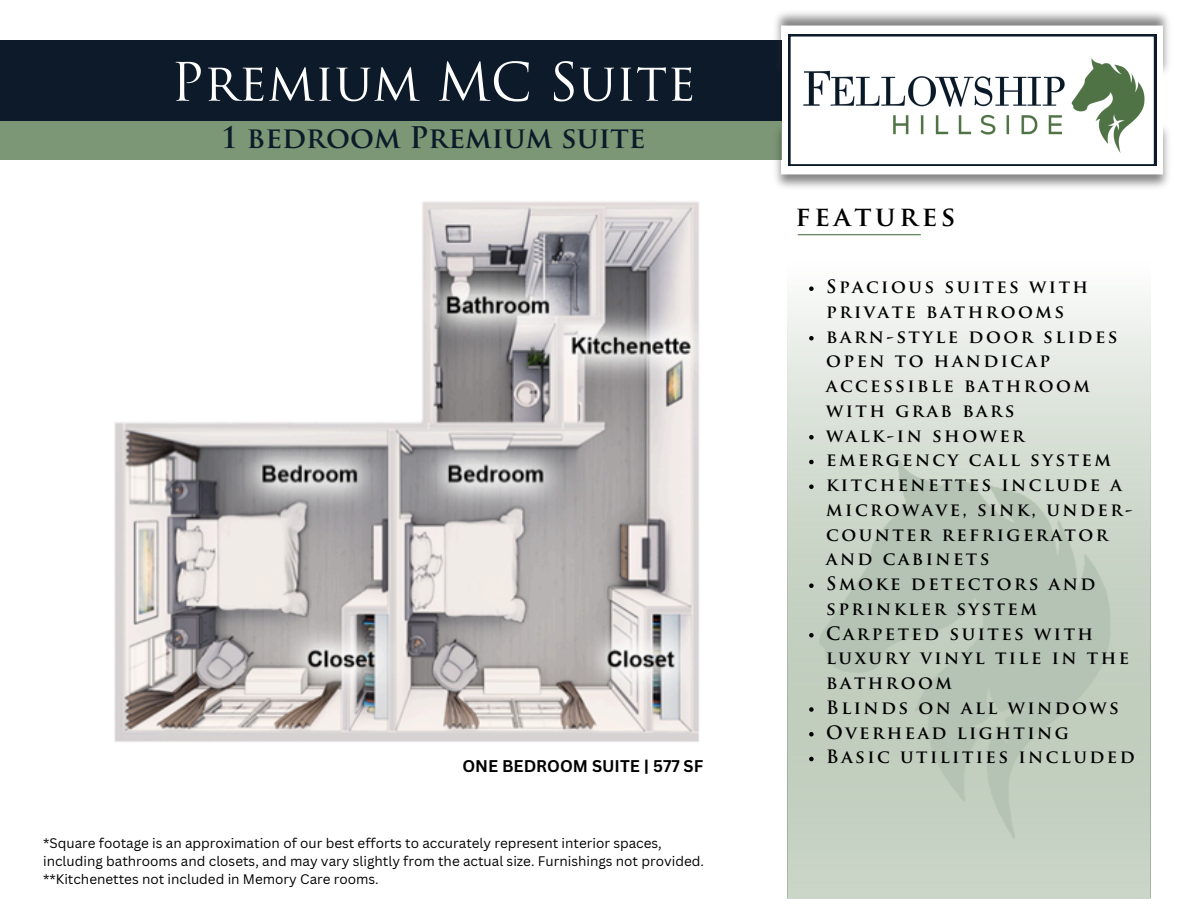
<style>
.page{position:relative;width:1188px;height:918px;background:#fff}
.page>*{position:absolute;margin:0;border:0;box-sizing:border-box;transform-origin:0 0}
.t1{font:51.45px "Trajan Pro";color:#fff}
.t2{font:700 28.95px "Trajan Pro";color:#0c1a29}
.t3{font:700 27px "Trajan Pro";letter-spacing:.135em;color:#000}
.t4{font:700 18px/24.8px "Trajan Pro";letter-spacing:.135em;color:#000}
.t5{font:700 16.5px "Canva Sans";color:#000}
.t6{font:13.5px "Canva Sans";color:#000}
</style>
<div class="page">
<div style="left:0;top:40px;width:988px;height:120px;background:#7b9775"></div>
<div style="left:0;top:40px;width:800px;height:80px;background:#0c1a29"></div>
<img style="left:801px;top:79px;width:344px;height:42px">
<img style="left:775px;top:121px;width:394px;height:67px">
<img style="left:775px;top:12px;width:394px;height:67px">
<img style="left:114px;top:201px;width:585px;height:541px">
<svg style="left:788px;top:297px;width:362px;height:601px"></svg>
<img style="left:806px;top:382px;width:327px;height:482px">
<hr style="left:798px;top:234px;width:123px;height:1px;background:#517648">
<svg style="left:809px;top:286px;width:5px;height:5px"></svg>
<svg style="left:809px;top:336px;width:5px;height:4px"></svg>
<svg style="left:809px;top:435px;width:5px;height:4px"></svg>
<svg style="left:809px;top:460px;width:5px;height:4px"></svg>
<svg style="left:809px;top:484px;width:5px;height:5px"></svg>
<svg style="left:809px;top:583px;width:5px;height:5px"></svg>
<svg style="left:809px;top:633px;width:5px;height:4px"></svg>
<svg style="left:809px;top:707px;width:5px;height:5px"></svg>
<svg style="left:809px;top:732px;width:5px;height:4px"></svg>
<svg style="left:809px;top:757px;width:5px;height:4px"></svg>
<p class="t1" style="left:171px;top:62px;width:526px">Premium MC Suite</p>
<p class="t2" style="left:221px;top:126px;width:426px">1 bedroom Premium suite</p>
<p class="t5" style="left:462px;top:754px;width:242px">ONE BEDROOM SUITE | 577 SF</p>
<h1 class="t6" style="left:43px;top:834px;width:620px">*Square footage is an approximation of our best efforts to accurately represent interior spaces,</h1>
<h2 class="t6" style="left:43px;top:852px;width:662px">including bathrooms and closets, and may vary slightly from the actual size. Furnishings not provided.</h2>
<p class="t6" style="left:43px;top:870px;width:337px">**Kitchenettes not included in Memory Care rooms.</p>
<p class="t3" style="left:796px;top:205px;width:161px">features</p>
<p class="t4" style="left:826px;top:276px;width:263px">Spacious suites with private bathrooms</p>
<p class="t4" style="left:826px;top:326px;width:293px">barn-style door slides open to handicap accessible bathroom with grab bars</p>
<p class="t4" style="left:826px;top:425px;width:200px">walk-in shower</p>
<p class="t4" style="left:826px;top:450px;width:286px">emergency call system</p>
<p class="t4" style="left:826px;top:474px;width:308px">kitchenettes include a microwave, sink, under&shy;counter refrigerator and cabinets</p>
<p class="t4" style="left:826px;top:573px;width:271px">Smoke detectors and sprinkler system</p>
<p class="t4" style="left:826px;top:623px;width:304px">Carpeted suites with luxury vinyl tile in the bathroom</p>
<p class="t4" style="left:826px;top:697px;width:294px">Blinds on all windows</p>
<p class="t4" style="left:826px;top:722px;width:244px">Overhead lighting</p>
<p class="t4" style="left:826px;top:747px;width:310px">Basic utilities included</p>
</div>
